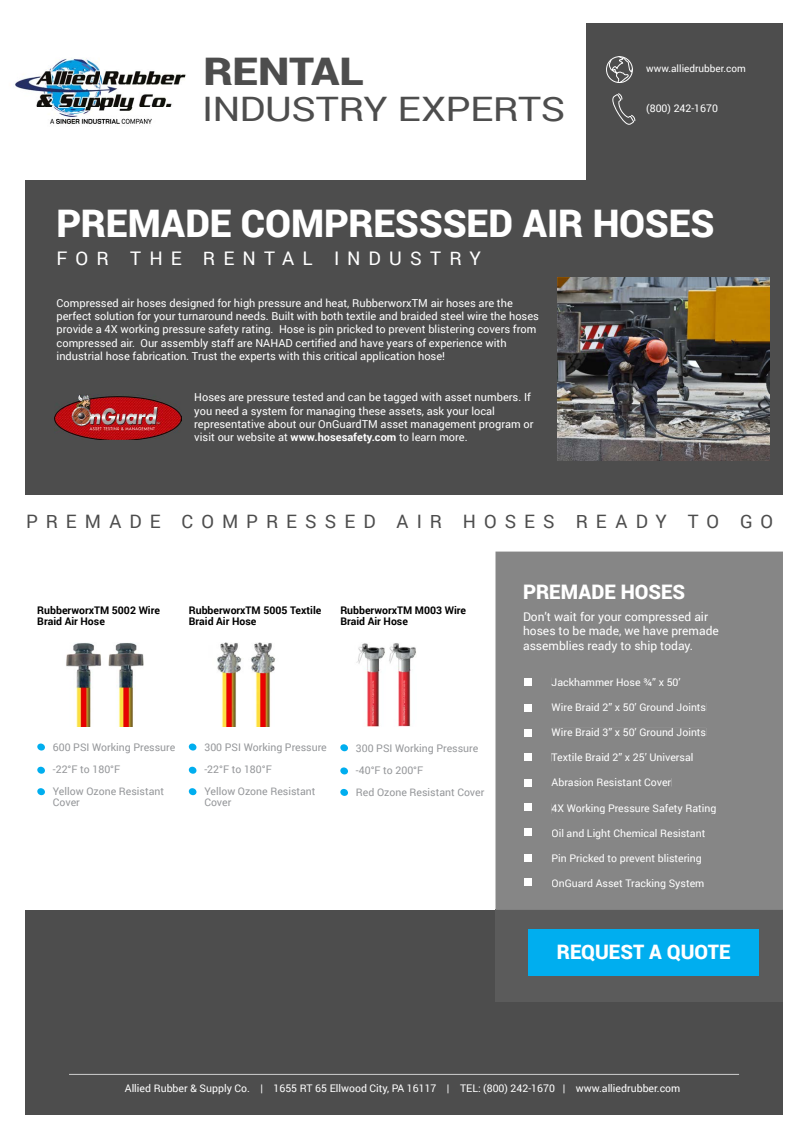
<style>
.page{position:relative;width:808px;height:1142px;background:#fff}
.page>*{position:absolute;margin:0;border:0;box-sizing:border-box;transform-origin:0 0}
.t1{font:900 38px "Roboto";letter-spacing:-.005em;color:#fff}
.t2{font:900 38px "Roboto";letter-spacing:-.005em;color:#4d4d4d;scale:1.17 1}
.t3{font:33.7px "Roboto";letter-spacing:-.01em;color:#4d4d4d;scale:1.17 1}
.t4{font:900 20px "Roboto";color:#fff}
.t5{font:900 19.9px "Roboto";color:#fff}
.t6{font:18.8px "Roboto";letter-spacing:.43em;color:#fff}
.t7{font:18.5px "Roboto";letter-spacing:.43em;color:#4d4d4d}
.t8{font:12px/14.4px "Roboto";color:#fff}
.t9{font:11px/13.2px "Roboto";color:#fff}
.t10{font:10.5px "Roboto";color:#fff}
.t11{font:10.5px/22px "Roboto";color:#95979a}
.t12{font:700 10.5px/11px "Roboto";color:#000}
.t13{font:10px "Roboto";color:#fff}
.s1{font-weight:700}
</style>
<div class="page">
<div style="left:25px;top:23px;width:757px;height:1091px;background:#4d4d4d"></div>
<div style="left:2px;top:495px;width:805px;height:415px;background:#fff"></div>
<div style="left:605px;top:56px;width:27px;height:27px;border:1px solid #fff;border-radius:50%"></div>
<svg style="left:608px;top:56px;width:25px;height:27px"></svg>
<svg style="left:612px;top:93px;width:23px;height:32px"></svg>
<div style="left:0;top:0;width:585px;height:180px;background:#fff"></div>
<hr style="left:69px;top:1074px;width:669px;height:1px;background:#cfcfcf">
<div style="left:495px;top:910px;width:287px;height:92px;background:#5b5b5b"></div>
<div style="left:495px;top:551px;width:287px;height:359px;background:#868686"></div>
<div style="left:551px;top:677px;width:129px;height:8px;background:#868686"></div>
<div style="left:551px;top:703px;width:154px;height:8px;background:#868686"></div>
<div style="left:551px;top:728px;width:154px;height:8px;background:#868686"></div>
<div style="left:551px;top:753px;width:142px;height:8px;background:#868686"></div>
<div style="left:551px;top:778px;width:120px;height:8px;background:#868686"></div>
<div style="left:551px;top:803px;width:165px;height:11px;background:#868686"></div>
<div style="left:552px;top:829px;width:153px;height:10px;background:#868686"></div>
<div style="left:552px;top:854px;width:149px;height:10px;background:#868686"></div>
<div style="left:552px;top:879px;width:152px;height:10px;background:#868686"></div>
<div style="left:524px;top:678px;width:7px;height:7px;background:#fff"></div>
<div style="left:524px;top:704px;width:7px;height:7px;background:#fff"></div>
<div style="left:524px;top:729px;width:7px;height:7px;background:#fff"></div>
<div style="left:524px;top:753px;width:7px;height:7px;background:#fff"></div>
<div style="left:524px;top:779px;width:7px;height:8px;background:#fff"></div>
<div style="left:524px;top:803px;width:7px;height:8px;background:#fff"></div>
<div style="left:524px;top:828px;width:7px;height:7px;background:#fff"></div>
<div style="left:524px;top:854px;width:7px;height:7px;background:#fff"></div>
<div style="left:524px;top:878px;width:7px;height:8px;background:#fff"></div>
<div style="left:527px;top:929px;width:231px;height:46px;background:#00aeef"></div>
<img style="left:66px;top:643px;width:78px;height:83px">
<div style="left:37px;top:743px;width:8px;height:7px;background:#00aeef;border-radius:50%"></div>
<div style="left:37px;top:766px;width:8px;height:8px;background:#00aeef;border-radius:50%"></div>
<div style="left:37px;top:788px;width:8px;height:7px;background:#00aeef;border-radius:50%"></div>
<img style="left:217px;top:643px;width:58px;height:83px">
<div style="left:189px;top:743px;width:7px;height:7px;background:#00aeef;border-radius:50%"></div>
<div style="left:189px;top:766px;width:7px;height:8px;background:#00aeef;border-radius:50%"></div>
<div style="left:189px;top:788px;width:7px;height:7px;background:#00aeef;border-radius:50%"></div>
<img style="left:356px;top:643px;width:60px;height:83px">
<div style="left:340px;top:744px;width:8px;height:7px;background:#00aeef;border-radius:50%"></div>
<div style="left:340px;top:767px;width:8px;height:7px;background:#00aeef;border-radius:50%"></div>
<div style="left:340px;top:789px;width:8px;height:7px;background:#00aeef;border-radius:50%"></div>
<img style="left:55px;top:394px;width:126px;height:46px">
<img style="left:15px;top:58px;width:171px;height:66px">
<img style="left:557px;top:277px;width:212px;height:183px">
<h1 class="t2" style="left:203px;top:45px;width:138px">RENTAL</h1>
<h2 class="t3" style="left:202px;top:86px;width:312px">INDUSTRY EXPERTS</h2>
<p class="t13" style="left:646px;top:61px;width:101px">www.alliedrubber.com</p>
<p class="t10" style="left:646px;top:101px;width:73px">(800) 242-1670</p>
<h1 class="t1" style="left:57px;top:197px;width:659px">PREMADE COMPRESSSED AIR HOSES</h1>
<h3 class="t6" style="left:57px;top:245px;width:426px">FOR THE RENTAL INDUSTRY</h3>
<p class="t9" style="left:57px;top:296px;width:483px">Compressed air hoses designed for high pressure and heat, RubberworxTM air hoses are the perfect solution for your turnaround needs. Built with both textile and braided steel wire the hoses provide a 4X working pressure safety rating. Hose is pin pricked to prevent blistering covers from compressed air. Our assembly staff are NAHAD certified and have years of experience with industrial hose fabrication. Trust the experts with this critical application hose!</p>
<p class="t9" style="left:194px;top:390px;width:340px">Hoses are pressure tested and can be tagged with asset numbers. If you need a system for managing these assets, ask your local representative about our OnGuardTM asset management program or visit our website at <span class="s1">www.hosesafety.com</span> to learn more.</p>
<h3 class="t7" style="left:26px;top:508px;width:748px">PREMADE COMPRESSED AIR HOSES READY TO GO</h3>
<p class="t12" style="left:37px;top:605px;width:124px">RubberworxTM 5002 Wire<br>Braid Air Hose</p>
<p class="t12" style="left:189px;top:605px;width:134px">RubberworxTM 5005 Textile<br>Braid Air Hose</p>
<p class="t12" style="left:340px;top:605px;width:127px">RubberworxTM M003 Wire<br>Braid Air Hose</p>
<p class="t11" style="left:53px;top:736px;width:124px">600 PSI Working Pressure -22°F to 180°F<br>Yellow Ozone Resistant</p>
<p class="t11" style="left:53px;top:791px;width:28px">Cover</p>
<p class="t11" style="left:204px;top:736px;width:124px">300 PSI Working Pressure -22°F to 180°F<br>Yellow Ozone Resistant</p>
<p class="t11" style="left:204px;top:791px;width:28px">Cover</p>
<p class="t11" style="left:356px;top:737px;width:130px">300 PSI Working Pressure -40°F to 200°F<br>Red Ozone Resistant Cover</p>
<h3 class="t4" style="left:523px;top:578px;width:164px">PREMADE HOSES</h3>
<p class="t8" style="left:523px;top:609px;width:197px">Don’t wait for your compressed air hoses to be made, we have premade assemblies ready to ship today.</p>
<p class="t10" style="left:551px;top:674px;width:130px">Jackhammer Hose ¾” x 50’</p>
<p class="t10" style="left:551px;top:699px;width:156px">Wire Braid 2” x 50’ Ground Joints</p>
<p class="t10" style="left:551px;top:725px;width:156px">Wire Braid 3” x 50’ Ground Joints</p>
<p class="t10" style="left:551px;top:750px;width:143px">Textile Braid 2” x 25’ Universal</p>
<p class="t10" style="left:551px;top:775px;width:121px">Abrasion Resistant Cover</p>
<p class="t10" style="left:551px;top:800px;width:166px">4X Working Pressure Safety Rating</p>
<p class="t10" style="left:551px;top:825px;width:155px">Oil and Light Chemical Resistant</p>
<p class="t10" style="left:551px;top:851px;width:152px">Pin Pricked to prevent blistering</p>
<p class="t10" style="left:551px;top:876px;width:154px">OnGuard Asset Tracking System</p>
<h3 class="t5" style="left:556px;top:938px;width:175px">REQUEST A QUOTE</h3>
<p class="t10" style="left:125px;top:1080px;width:557px">Allied Rubber &amp; Supply Co. | 1655 RT 65 Ellwood City, PA 16117 | TEL: (800) 242-1670 | www.alliedrubber.com</p>
</div>
